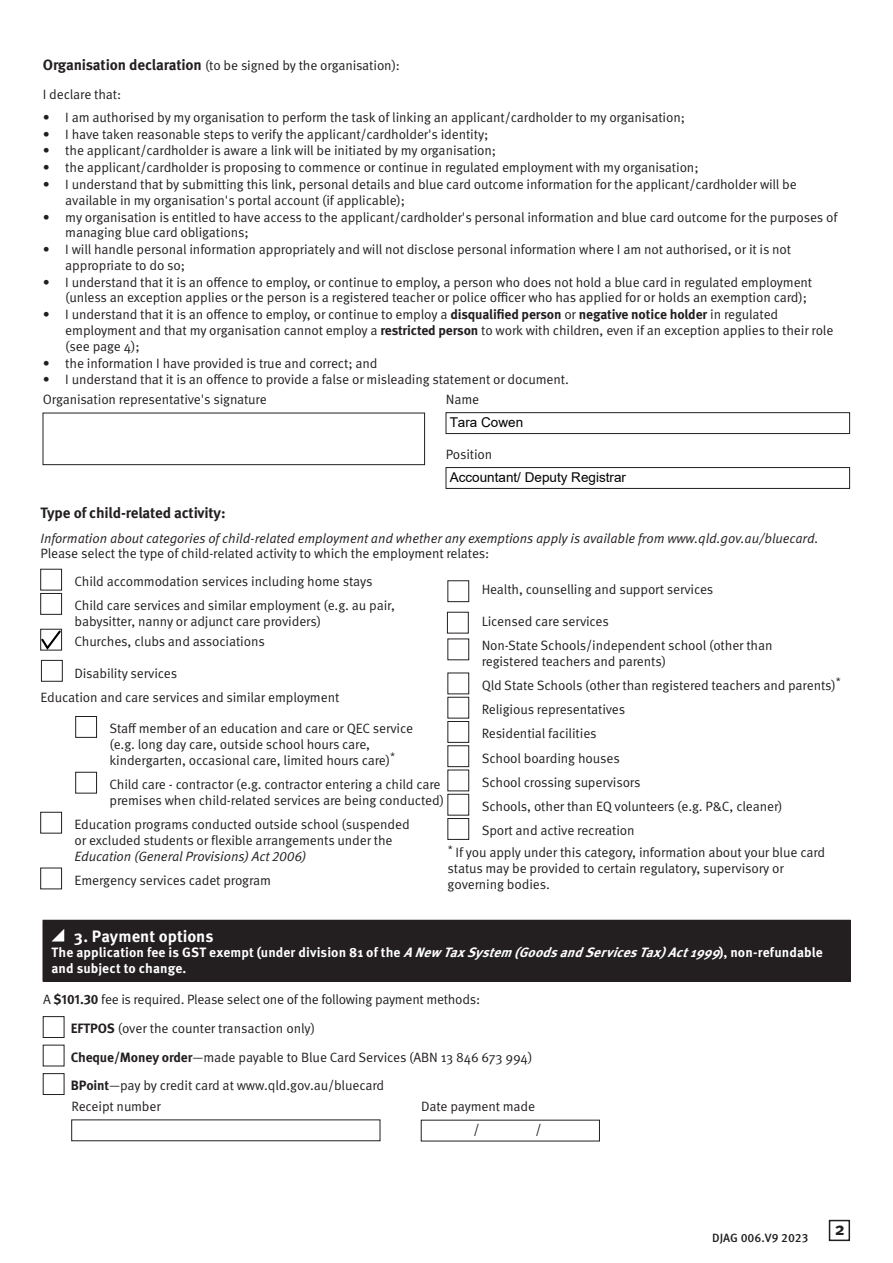
<style>
.page{position:relative;width:893px;height:1263px;background:#fff}
.page>*{position:absolute;margin:0;border:0;box-sizing:border-box;transform-origin:0 0}
.t1{font:700 18px "Meta Pro";color:#231f20}
.PSBA_Section_Header{font:700 16.5px "Meta Pro";letter-spacing:-.005em;color:#fff}
.PSBA_Regular{font:700 15px "Meta Pro";letter-spacing:-.01em;color:#231f20}
.PSBA_Bullets_Level_1{font:13.5px/15.8px "Meta Pro Norm";letter-spacing:-.01em;color:#231f20}
.PSBA_Numbered_Questi{font:13.5px/15.8px "Meta Pro Norm";letter-spacing:-.01em;color:#231f20}
.PSBA_Regular-2{font:13.5px/15.8px "Meta Pro Norm";letter-spacing:-.01em;color:#231f20}
.PSBA_Numbered_Questi-2{font:13.5px/15.8px "Meta Pro Norm Ita";letter-spacing:-.005em;color:#231f20}
.PSBA_Section_Header-2{font:700 13.5px/15.8px "Meta Pro";letter-spacing:.005em;color:#fff}
.t2{font:13.5px "Arial";color:#000}
.t3{font:500 12px "Meta Pro";color:#231f20}
.s1{font-family:"Meta Pro";font-weight:700;font-size:15px}
.s2{font-family:"Meta Pro";font-weight:700}
.s3{font-family:"Meta Pro Norm"}
.s4{font-family:"Meta Pro Norm Ita"}
.s5{font-style:italic}
</style>
<div class="page">
<div style="left:829px;top:1220px;width:21px;height:21px;border:2px solid #231f20"></div>
<div style="left:43px;top:413px;width:382px;height:52px;border:1px solid #231f20"></div>
<div style="left:446px;top:412px;width:404px;height:22px;border:1px solid #231f20"></div>
<div style="left:446px;top:467px;width:404px;height:22px;border:1px solid #231f20"></div>
<div style="left:43px;top:920px;width:807px;height:61px;background:#231f20"></div>
<hr style="left:850px;top:921px;width:1px;height:60px;background:#231f20">
<hr style="left:43px;top:920px;width:808px;height:1px;background:#231f20">
<svg style="left:52px;top:929px;width:12px;height:12px"></svg>
<div style="left:43px;top:1016px;width:21px;height:22px;border:1px solid #231f20"></div>
<div style="left:43px;top:1073px;width:21px;height:22px;border:1px solid #231f20"></div>
<div style="left:40px;top:569px;width:22px;height:21px;border:1px solid #231f20"></div>
<div style="left:40px;top:593px;width:22px;height:21px;border:1px solid #231f20"></div>
<div style="left:75px;top:716px;width:22px;height:21px;border:1px solid #231f20"></div>
<div style="left:75px;top:772px;width:22px;height:21px;border:1px solid #231f20"></div>
<div style="left:40px;top:812px;width:22px;height:21px;border:1px solid #231f20"></div>
<div style="left:40px;top:868px;width:22px;height:21px;border:1px solid #231f20"></div>
<div style="left:448px;top:639px;width:21px;height:21px;border:1px solid #231f20"></div>
<div style="left:448px;top:673px;width:21px;height:21px;border:1px solid #231f20"></div>
<div style="left:448px;top:697px;width:21px;height:21px;border:1px solid #231f20"></div>
<div style="left:448px;top:721px;width:21px;height:21px;border:1px solid #231f20"></div>
<div style="left:448px;top:745px;width:21px;height:22px;border:1px solid #231f20"></div>
<div style="left:448px;top:770px;width:21px;height:21px;border:1px solid #231f20"></div>
<div style="left:448px;top:794px;width:21px;height:21px;border:1px solid #231f20"></div>
<div style="left:448px;top:818px;width:21px;height:21px;border:1px solid #231f20"></div>
<div style="left:41px;top:660px;width:22px;height:21px;border:1px solid #231f20"></div>
<div style="left:447px;top:612px;width:21px;height:21px;border:1px solid #231f20"></div>
<div style="left:448px;top:580px;width:21px;height:22px;border:1px solid #231f20"></div>
<svg style="left:40px;top:629px;width:22px;height:21px"></svg>
<p class="PSBA_Numbered_Questi" style="left:43px;top:57px;width:359px"><span class="s1">Organisation declaration</span> (to be signed by the organisation):</p>
<p class="PSBA_Numbered_Questi" style="left:43px;top:85px;width:80px">I declare that:</p>
<p class="PSBA_Bullets_Level_1" style="left:43px;top:108px;width:644px">• I am authorised by my organisation to perform the task of linking an applicant/cardholder to my organisation;</p>
<p class="PSBA_Bullets_Level_1" style="left:43px;top:125px;width:447px">• I have taken reasonable steps to verify the applicant/cardholder's identity;</p>
<p class="PSBA_Bullets_Level_1" style="left:43px;top:142px;width:455px">• the applicant/cardholder is aware a link will be initiated by my organisation;</p>
<p class="PSBA_Bullets_Level_1" style="left:43px;top:159px;width:657px">• the applicant/cardholder is proposing to commence or continue in regulated employment with my organisation;</p>
<p class="PSBA_Bullets_Level_1" style="left:65px;top:176px;width:733px;text-indent:-22px">• I understand that by submitting this link, personal details and blue card outcome information for the applicant/cardholder will be available in my organisation's portal account (if applicable);</p>
<p class="PSBA_Bullets_Level_1" style="left:65px;top:208px;width:774px;text-indent:-22px">• my organisation is entitled to have access to the applicant/cardholder's personal information and blue card outcome for the purposes of managing blue card obligations;</p>
<p class="PSBA_Bullets_Level_1" style="left:65px;top:241px;width:727px;text-indent:-22px">• I will handle personal information appropriately and will not disclose personal information where I am not authorised, or it is not appropriate to do so;</p>
<p class="PSBA_Bullets_Level_1" style="left:65px;top:273px;width:748px;text-indent:-22px">• I understand that it is an offence to employ, or continue to employ, a person who does not hold a blue card in regulated employment (unless an exception applies or the person is a registered teacher or police officer who has applied for or holds an exemption card);</p>
<p class="PSBA_Bullets_Level_1" style="left:65px;top:306px;width:770px;text-indent:-23px">• I understand that it is an offence to employ, or continue to employ a <span class="s2">disqualified person</span> or <span class="s2">negative notice holder</span> in regulated employment and that my organisation cannot employ a <span class="s2">restricted person</span> to work with children, even if an exception applies to their role (see page 4);</p>
<p class="PSBA_Bullets_Level_1" style="left:43px;top:354px;width:336px">• the information I have provided is true and correct; and</p>
<p class="PSBA_Bullets_Level_1" style="left:43px;top:371px;width:528px">• I understand that it is an offence to provide a false or misleading statement or document.</p>
<p class="PSBA_Numbered_Questi" style="left:43px;top:391px;width:225px">Organisation representative's signature</p>
<p class="PSBA_Numbered_Questi" style="left:446px;top:391px;width:35px">Name</p>
<p class="t2" style="left:450px;top:413px;width:75px">Tara Cowen</p>
<p class="PSBA_Numbered_Questi" style="left:446px;top:446px;width:48px">Position</p>
<p class="t2" style="left:450px;top:468px;width:178px">Accountant/ Deputy Registrar</p>
<p class="PSBA_Regular" style="left:40px;top:501px;width:187px">Type of child-related activity:</p>
<p class="PSBA_Numbered_Questi-2" style="left:40px;top:529px;width:779px">Information about categories of child-related employment and whether any exemptions apply is available from www.qld.gov.au/bluecard.<br><span class="s3">Please select the type of child-related activity to which the employment relates:</span></p>
<p class="PSBA_Numbered_Questi" style="left:75px;top:573px;width:299px">Child accommodation services including home stays</p>
<p class="PSBA_Numbered_Questi" style="left:75px;top:597px;width:322px">Child care services and similar employment (e.g. au pair, babysitter, nanny or adjunct care providers)</p>
<p class="PSBA_Numbered_Questi" style="left:75px;top:633px;width:192px">Churches, clubs and associations</p>
<p class="PSBA_Numbered_Questi" style="left:75px;top:664px;width:104px">Disability services</p>
<p class="PSBA_Numbered_Questi" style="left:40px;top:688px;width:300px">Education and care services and similar employment</p>
<p class="PSBA_Numbered_Questi" style="left:109px;top:720px;width:305px">Staff member of an education and care or QEC service (e.g. long day care, outside school hours care, kindergarten, occasional care, limited hours care)<sup>*</sup></p>
<p class="PSBA_Numbered_Questi" style="left:110px;top:776px;width:336px">Child care - contractor (e.g. contractor entering a child care premises when child-related services are being conducted)</p>
<p class="PSBA_Numbered_Questi" style="left:75px;top:816px;width:337px">Education programs conducted outside school (suspended or excluded students or flexible arrangements under the<br><span class="s4">Education (General Provisions) Act 2006)</span></p>
<p class="PSBA_Numbered_Questi" style="left:75px;top:871px;width:198px">Emergency services cadet program</p>
<p class="PSBA_Numbered_Questi" style="left:482px;top:581px;width:233px">Health, counselling and support services</p>
<p class="PSBA_Numbered_Questi" style="left:482px;top:612px;width:129px">Licensed care services</p>
<p class="PSBA_Numbered_Questi" style="left:482px;top:636px;width:292px">Non-State Schools/independent school (other than registered teachers and parents)</p>
<p class="PSBA_Numbered_Questi" style="left:482px;top:676px;width:361px">Qld State Schools (other than registered teachers and parents)<sup>*</sup></p>
<p class="PSBA_Numbered_Questi" style="left:482px;top:701px;width:145px">Religious representatives</p>
<p class="PSBA_Numbered_Questi" style="left:482px;top:725px;width:116px">Residential facilities</p>
<p class="PSBA_Numbered_Questi" style="left:482px;top:749px;width:140px">School boarding houses</p>
<p class="PSBA_Numbered_Questi" style="left:482px;top:773px;width:160px">School crossing supervisors</p>
<p class="PSBA_Numbered_Questi" style="left:482px;top:798px;width:302px">Schools, other than EQ volunteers (e.g. P&amp;C, cleaner)</p>
<p class="PSBA_Numbered_Questi" style="left:482px;top:822px;width:155px">Sport and active recreation</p>
<p class="PSBA_Regular-2" style="left:448px;top:844px;width:379px"><sup>*</sup> If you apply under this category, information about your blue card status may be provided to certain regulatory, supervisory or governing bodies.</p>
<p class="PSBA_Section_Header" style="left:74px;top:923px;width:141px">3. Payment options</p>
<p class="PSBA_Section_Header-2" style="left:52px;top:944px;width:773px">The application fee is GST exempt (under division 81 of the <span class="s5">ANewTaxSystem(GoodsandServicesTax)Act1999</span>), non-refundable and subject to change.</p>
<p class="PSBA_Regular-2" style="left:43px;top:990px;width:439px">A <span class="s2">$101.30</span> fee is required. Please select one of the following payment methods:</p>
<p class="PSBA_Regular-2" style="left:71px;top:1020px;width:246px"><span class="s2">EFTPOS</span> (over the counter transaction only)</p>
<p class="PSBA_Regular-2" style="left:71px;top:1048px;width:463px"><span class="s2">Cheque/Money order</span>—made payable to Blue Card Services (ABN 13 846 673 994)</p>
<p class="PSBA_Regular-2" style="left:71px;top:1077px;width:315px"><span class="s2">BPoint</span>—pay by credit card at www.qld.gov.au/bluecard</p>
<p class="PSBA_Regular-2" style="left:72px;top:1098px;width:91px">Receipt number</p>
<p class="PSBA_Regular-2" style="left:421px;top:1098px;width:116px">Date payment made</p>
<p class="PSBA_Numbered_Questi" style="left:474px;top:1121px;width:8px">/</p>
<p class="PSBA_Numbered_Questi" style="left:536px;top:1121px;width:8px">/</p>
<p class="t3" style="left:712px;top:1228px;width:98px">DJAG 006.V9 2023</p>
<h1 class="t1" style="left:835px;top:1214px;width:12px">2</h1>
</div>
